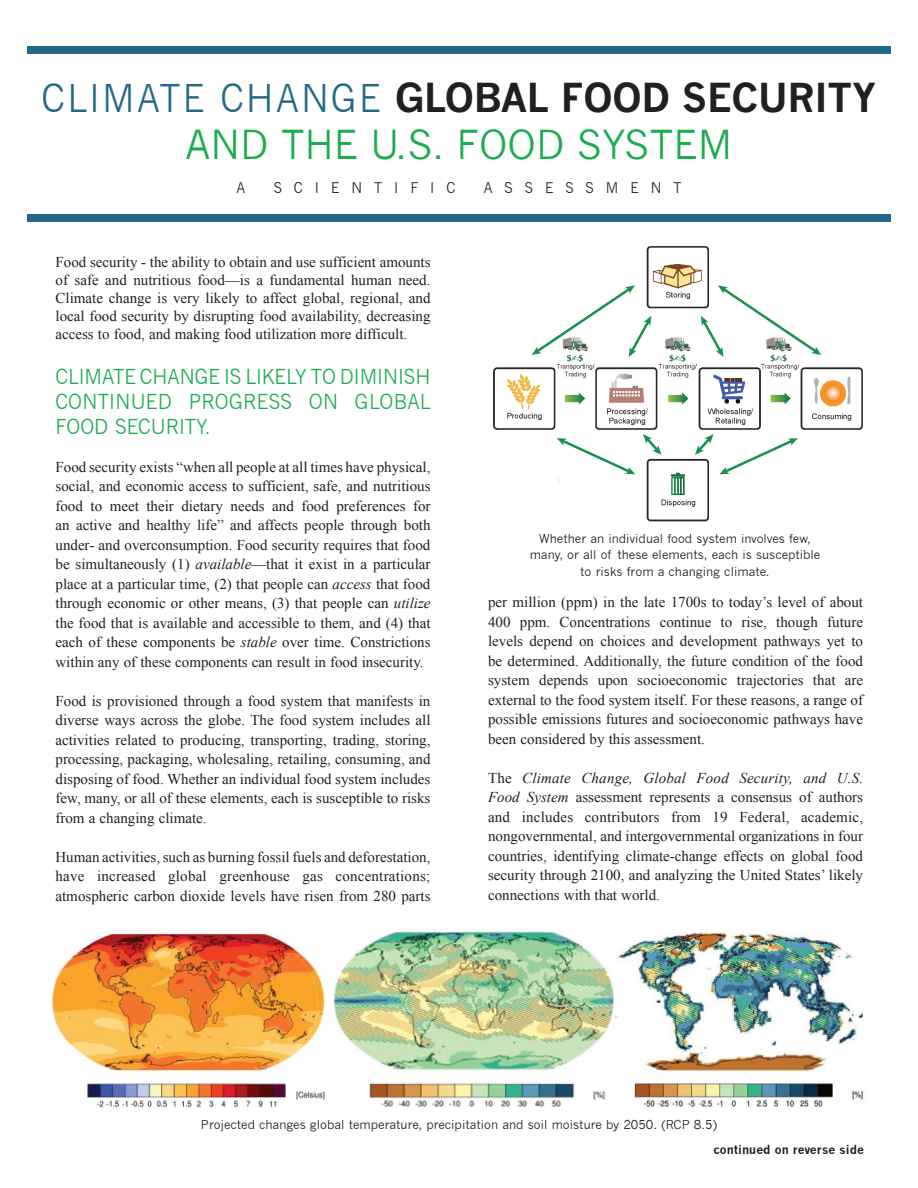
<style>
.page{position:relative;width:918px;height:1188px;background:#fff}
.page>*{position:absolute;margin:0;border:0;box-sizing:border-box;transform-origin:0 0}
.t1{font:39px/46.8px "News Gothic";color:#1cac50;text-align:center}
.t2{font:300 21px/25.2px "News Gothic BT";letter-spacing:.005em;color:#1cac50;text-align:justify}
.t3{font:15px/19.5px "Times New Roman";color:#231f20;text-align:justify}
.t4{font:300 15px "News Gothic BT";letter-spacing:.8em;color:#231f20}
.t5{font:12px/16.5px "News Gothic";color:#231f20;text-align:center}
.t6{font:700 12px "News Gothic";color:#231f20}
.s1{font-family:"News Gothic BT";font-weight:300;color:#236985}
.s2{font-weight:700;color:#231f20}
.s3{font-style:italic}
</style>
<div class="page">
<img style="left:493px;top:246px;width:370px;height:276px">
<img style="left:613px;top:931px;width:249px;height:141px">
<img style="left:52px;top:933px;width:273px;height:139px">
<img style="left:333px;top:931px;width:280px;height:139px">
<div style="left:27px;top:46px;width:864px;height:7px;background:#236985"></div>
<div style="left:27px;top:214px;width:864px;height:7px;background:#236985"></div>
<img style="left:634px;top:1083px;width:229px;height:25px">
<img style="left:87px;top:1083px;width:238px;height:25px">
<img style="left:369px;top:1082px;width:237px;height:25px">
<h1 class="t1" style="left:42px;top:74px;width:837px"><span class="s1">CLIMATE CHANGE</span> <span class="s2">GLOBAL FOOD SECURITY<br></span>AND THE U.S. FOOD SYSTEM</h1>
<p class="t4" style="left:237px;top:178px;width:10px">A</p>
<p class="t4" style="left:274px;top:178px;width:183px">SCIENTIFIC</p>
<p class="t4" style="left:484px;top:178px;width:199px">ASSESSMENT</p>
<p class="t3" style="left:56px;top:253px;width:377px;line-height:18px">Food security - the ability to obtain and use sufficient amounts of safe and nutritious food—is a fundamental human need.<br>Climate change is very likely to affect global, regional, and local food security by disrupting food availability, decreasing access to food, and making food utilization more difficult.</p>
<h2 class="t2" style="left:56px;top:364px;width:377px">CLIMATE CHANGE IS LIKELY TO DIMINISH CONTINUED PROGRESS ON GLOBAL FOOD SECURITY.</h2>
<p class="t3" style="left:56px;top:457px;width:377px">Food security exists “when all people at all times have physical, social, and economic access to sufficient, safe, and nutritious food to meet their dietary needs and food preferences for an active and healthy life” and affects people through both under- and overconsumption. Food security requires that food be simultaneously (1) <span class="s3">available</span>—that it exist in a particular place at a particular time, (2) that people can <span class="s3">access</span> that food through economic or other means, (3) that people can <span class="s3">utilize </span>the food that is available and accessible to them, and (4) that each of these components be <span class="s3">stable</span> over time. Constrictions within any of these components can result in food insecurity.</p>
<p class="t3" style="left:56px;top:691px;width:377px">Food is provisioned through a food system that manifests in diverse ways across the globe. The food system includes all activities related to producing, transporting, trading, storing, processing, packaging, wholesaling, retailing, consuming, and disposing of food. Whether an individual food system includes few, many, or all of these elements, each is susceptible to risks from a changing climate.</p>
<p class="t3" style="left:56px;top:847px;width:377px">Human activities, such as burning fossil fuels and deforestation, have increased global greenhouse gas concentrations; atmospheric carbon dioxide levels have risen from 280 parts</p>
<p class="t5" style="left:530px;top:530px;width:292px">Whether an individual food system involves few, many, or all of these elements, each is susceptible to risks from a changing climate.</p>
<p class="t3" style="left:488px;top:592px;width:377px">per million (ppm) in the late 1700s to today’s level of about 400 ppm. Concentrations continue to rise, though future levels depend on choices and development pathways yet to be determined. Additionally, the future condition of the food system depends upon socioeconomic trajectories that are external to the food system itself. For these reasons, a range of possible emissions futures and socioeconomic pathways have been considered by this assessment.</p>
<p class="t3" style="left:488px;top:768px;width:377px">The <span class="s3">Climate Change, Global Food Security, and U.S.<br>Food System</span> assessment represents a consensus of authors and includes contributors from 19 Federal, academic, nongovernmental, and intergovernmental organizations in four countries, identifying climate-change effects on global food security through 2100, and analyzing the United States’ likely connections with that world.</p>
<p class="t5" style="left:201px;top:1117px;width:518px">Projected changes global temperature, precipitation and soil moisture by 2050. (RCP 8.5)</p>
<p class="t6" style="left:714px;top:1142px;width:152px">continued on reverse side</p>
</div>
